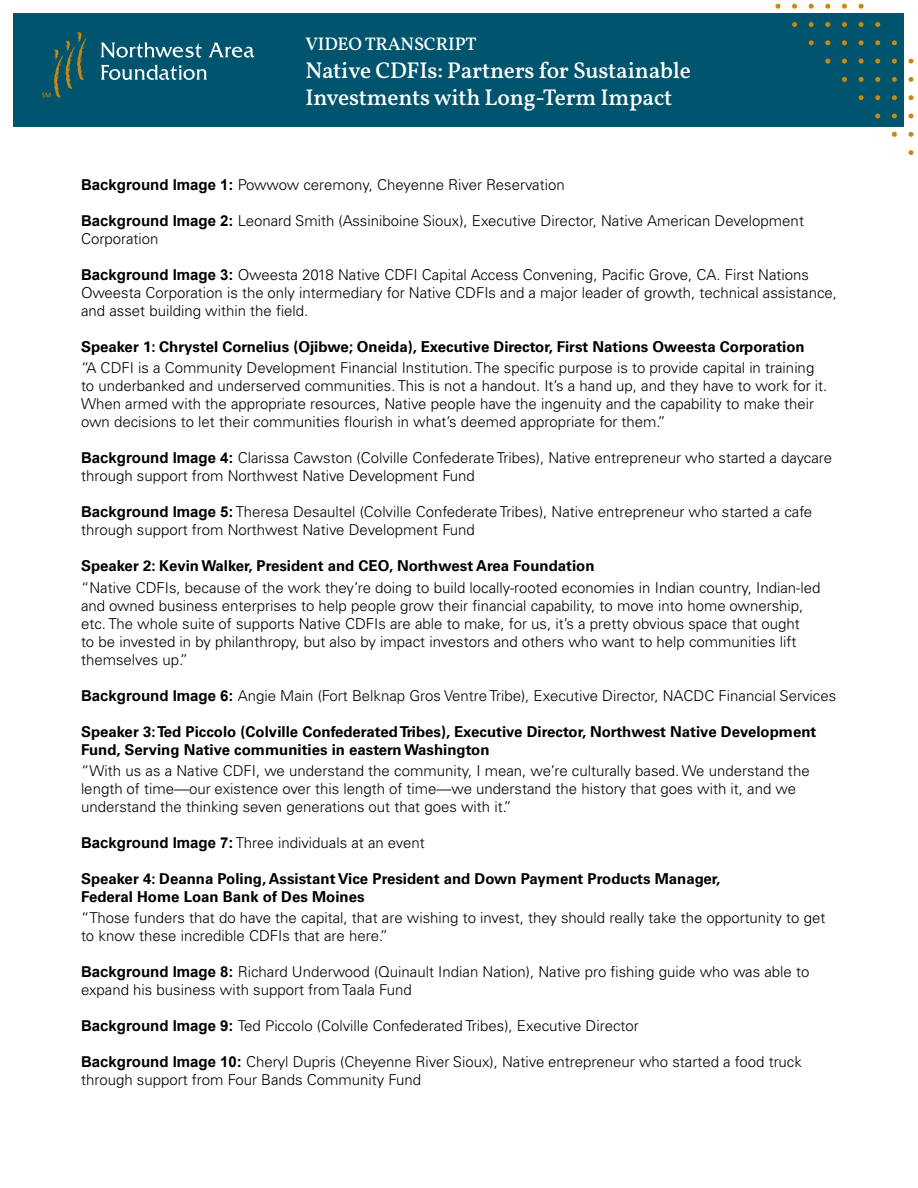
<style>
.page{position:relative;width:918px;height:1188px;background:#fff}
.page>*{position:absolute;margin:0;border:0;box-sizing:border-box;transform-origin:0 0}
.t1{font:500 22.95px/27.6px "Vollkorn";letter-spacing:-.01em;color:#fff}
.t2{font:500 18.3px "Vollkorn";letter-spacing:-.01em;color:#fff}
.t3{font:300 15px/18px "Univers LT Pro 45";color:#000}
.t4{font:700 15px/18px "Univers LT Pro 65";color:#000}
.s1{font-family:"Arial";font-weight:700}
</style>
<div class="page">
<div style="left:14px;top:14px;width:890px;height:113px;background:#00546d"></div>
<svg style="left:101px;top:42px;width:101px;height:16px"></svg>
<svg style="left:208px;top:43px;width:46px;height:15px"></svg>
<svg style="left:101px;top:65px;width:106px;height:15px"></svg>
<svg style="left:42px;top:32px;width:46px;height:66px"></svg>
<svg style="left:775px;top:4px;width:5px;height:5px"></svg>
<svg style="left:792px;top:4px;width:5px;height:5px"></svg>
<svg style="left:809px;top:4px;width:5px;height:5px"></svg>
<svg style="left:825px;top:4px;width:5px;height:5px"></svg>
<svg style="left:842px;top:4px;width:5px;height:5px"></svg>
<svg style="left:859px;top:4px;width:5px;height:5px"></svg>
<svg style="left:792px;top:22px;width:5px;height:5px"></svg>
<svg style="left:809px;top:22px;width:5px;height:5px"></svg>
<svg style="left:825px;top:22px;width:5px;height:5px"></svg>
<svg style="left:842px;top:22px;width:5px;height:5px"></svg>
<svg style="left:859px;top:22px;width:5px;height:5px"></svg>
<svg style="left:875px;top:22px;width:5px;height:5px"></svg>
<svg style="left:809px;top:40px;width:5px;height:5px"></svg>
<svg style="left:825px;top:40px;width:5px;height:5px"></svg>
<svg style="left:842px;top:40px;width:5px;height:5px"></svg>
<svg style="left:859px;top:40px;width:5px;height:5px"></svg>
<svg style="left:875px;top:40px;width:5px;height:5px"></svg>
<svg style="left:892px;top:40px;width:5px;height:5px"></svg>
<svg style="left:825px;top:59px;width:5px;height:5px"></svg>
<svg style="left:842px;top:59px;width:5px;height:5px"></svg>
<svg style="left:859px;top:59px;width:5px;height:5px"></svg>
<svg style="left:875px;top:59px;width:5px;height:5px"></svg>
<svg style="left:892px;top:59px;width:5px;height:5px"></svg>
<svg style="left:909px;top:59px;width:5px;height:5px"></svg>
<svg style="left:842px;top:77px;width:5px;height:5px"></svg>
<svg style="left:859px;top:77px;width:5px;height:5px"></svg>
<svg style="left:875px;top:77px;width:5px;height:5px"></svg>
<svg style="left:892px;top:77px;width:5px;height:5px"></svg>
<svg style="left:909px;top:77px;width:5px;height:5px"></svg>
<svg style="left:859px;top:95px;width:5px;height:5px"></svg>
<svg style="left:875px;top:95px;width:5px;height:5px"></svg>
<svg style="left:892px;top:95px;width:5px;height:5px"></svg>
<svg style="left:909px;top:95px;width:5px;height:5px"></svg>
<svg style="left:875px;top:114px;width:5px;height:4px"></svg>
<svg style="left:892px;top:114px;width:5px;height:4px"></svg>
<svg style="left:909px;top:114px;width:5px;height:4px"></svg>
<svg style="left:892px;top:132px;width:5px;height:5px"></svg>
<svg style="left:909px;top:132px;width:5px;height:5px"></svg>
<svg style="left:909px;top:150px;width:5px;height:5px"></svg>
<p class="t2" style="left:305px;top:31px;width:173px">VIDEO TRANSCRIPT</p>
<h1 class="t1" style="left:305px;top:55px;width:387px">Native CDFIs: Partners for Sustainable<br>Investments with Long-Term Impact</h1>
<p class="t3" style="left:81px;top:175px;width:485px"><span class="s1">Background Image 1:</span> Powwow ceremony, Cheyenne River Reservation</p>
<p class="t3" style="left:81px;top:211px;width:724px"><span class="s1">Background Image 2:</span> Leonard Smith (Assiniboine Sioux), Executive Director, Native American Development<br>Corporation</p>
<p class="t3" style="left:81px;top:265px;width:758px"><span class="s1">Background Image 3:</span> Oweesta 2018 Native CDFI Capital Access Convening, Pacific Grove, CA. First Nations<br>Oweesta Corporation is the only intermediary for Native CDFIs and a major leader of growth, technical assistance, and asset building within the field.</p>
<p class="t4" style="left:81px;top:337px;width:725px">Speaker 1: Chrystel Cornelius (Ojibwe; Oneida), Executive Director, First Nations Oweesta Corporation</p>
<p class="t3" style="left:81px;top:359px;width:748px">“A CDFI is a Community Development Financial Institution. The specific purpose is to provide capital in training to underbanked and underserved communities. This is not a handout. It’s a hand up, and they have to work for it.<br>When armed with the appropriate resources, Native people have the ingenuity and the capability to make their own decisions to let their communities flourish in what’s deemed appropriate for them.”</p>
<p class="t3" style="left:81px;top:449px;width:753px"><span class="s1">Background Image 4:</span> Clarissa Cawston (Colville Confederate Tribes), Native entrepreneur who started a daycare through support from Northwest Native Development Fund</p>
<p class="t3" style="left:81px;top:503px;width:733px"><span class="s1">Background Image 5:</span> Theresa Desaultel (Colville Confederate Tribes), Native entrepreneur who started a cafe through support from Northwest Native Development Fund</p>
<p class="t4" style="left:81px;top:556px;width:515px">Speaker 2: Kevin Walker, President and CEO, Northwest Area Foundation</p>
<p class="t3" style="left:81px;top:578px;width:741px">“Native CDFIs, because of the work they’re doing to build locally-rooted economies in Indian country, Indian-led and owned business enterprises to help people grow their financial capability, to move into home ownership, etc. The whole suite of supports Native CDFIs are able to make, for us, it’s a pretty obvious space that ought<br>to be invested in by philanthropy, but also by impact investors and others who want to help communities lift themselves up.”</p>
<p class="t3" style="left:81px;top:686px;width:757px"><span class="s1">Background Image 6:</span> Angie Main (Fort Belknap Gros Ventre Tribe), Executive Director, NACDC Financial Services</p>
<p class="t4" style="left:81px;top:722px;width:737px">Speaker 3: Ted Piccolo (Colville Confederated Tribes), Executive Director, Northwest Native Development<br>Fund, Serving Native communities in eastern Washington</p>
<p class="t3" style="left:81px;top:761px;width:730px">“With us as a Native CDFI, we understand the community, I mean, we’re culturally based. We understand the length of time—our existence over this length of time—we understand the history that goes with it, and we understand the thinking seven generations out that goes with it.”</p>
<p class="t3" style="left:81px;top:833px;width:345px"><span class="s1">Background Image 7:</span> Three individuals at an event</p>
<p class="t4" style="left:81px;top:869px;width:641px">Speaker 4: Deanna Poling, Assistant Vice President and Down Payment Products Manager,<br>Federal Home Loan Bank of Des Moines</p>
<p class="t3" style="left:81px;top:908px;width:746px">“Those funders that do have the capital, that are wishing to invest, they should really take the opportunity to get to know these incredible CDFIs that are here.”</p>
<p class="t3" style="left:81px;top:962px;width:730px"><span class="s1">Background Image 8:</span> Richard Underwood (Quinault Indian Nation), Native pro fishing guide who was able to expand his business with support from Taala Fund</p>
<p class="t3" style="left:81px;top:1016px;width:559px"><span class="s1">Background Image 9:</span> Ted Piccolo (Colville Confederated Tribes), Executive Director</p>
<p class="t3" style="left:81px;top:1052px;width:722px"><span class="s1">Background Image 10:</span> Cheryl Dupris (Cheyenne River Sioux), Native entrepreneur who started a food truck through support from Four Bands Community Fund</p>
</div>
